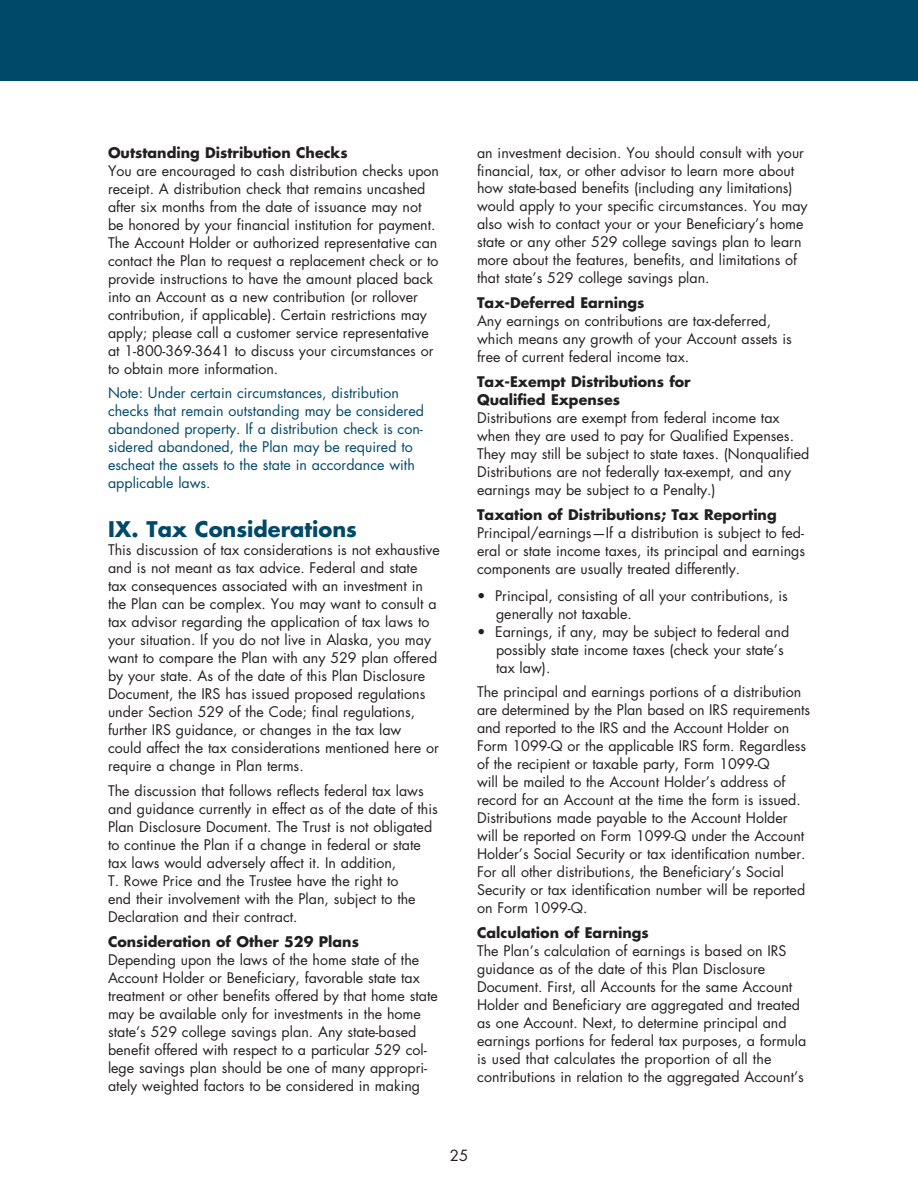
<style>
.page{position:relative;width:918px;height:1188px;background:#fff}
.page>*{position:absolute;margin:0;border:0;box-sizing:border-box;transform-origin:0 0}
.t1{font:700 21px "Futura Std";color:#004968}
.t2{font:15px "Futura Std";color:#231f20}
.t3{font:14.25px/18px "Futura Std";color:#231f20}
.t4{font:14.25px/18px "Futura Std";color:#004968}
.t5{font:700 14.25px/18px "Futura Std";color:#231f20}
</style>
<div class="page">
<div style="left:0;top:0;width:918px;height:81px;background:#004968"></div>
<p class="t5" style="left:108px;top:143px;width:241px">Outstanding Distribution Checks</p>
<p class="t3" style="left:108px;top:161px;width:333px">You are encouraged to cash distribution checks upon receipt. A distribution check that remains uncashed after six months from the date of issuance may not be honored by your financial institution for payment.<br>The Account Holder or authorized representative can contact the Plan to request a replacement check or to provide instructions to have the amount placed back into an Account as a new contribution (or rollover contribution, if applicable). Certain restrictions may apply; please call a customer service representative at 1-800-369-3641 to discuss your circumstances or to obtain more information.</p>
<p class="t4" style="left:108px;top:384px;width:317px">Note: Under certain circumstances, distribution checks that remain outstanding may be considered abandoned property. If a distribution check is con&shy;sidered abandoned, the Plan may be required to escheat the assets to the state in accordance with applicable laws.</p>
<h1 class="t1" style="left:108px;top:515px;width:251px">IX. Tax Considerations</h1>
<p class="t3" style="left:108px;top:541px;width:333px">This discussion of tax considerations is not exhaustive and is not meant as tax advice. Federal and state<br>tax consequences associated with an investment in the Plan can be complex. You may want to consult a tax advisor regarding the application of tax laws to your situation. If you do not live in Alaska, you may want to compare the Plan with any 529 plan offered by your state. As of the date of this Plan Disclosure Document, the IRS has issued proposed regulations under Section 529 of the Code; final regulations, further IRS guidance, or changes in the tax law<br>could affect the tax considerations mentioned here or require a change in Plan terms.</p>
<p class="t3" style="left:108px;top:782px;width:331px">The discussion that follows reflects federal tax laws and guidance currently in effect as of the date of this Plan Disclosure Document. The Trust is not obligated to continue the Plan if a change in federal or state tax laws would adversely affect it. In addition,<br>T. Rowe Price and the Trustee have the right to<br>end their involvement with the Plan, subject to the Declaration and their contract.</p>
<p class="t5" style="left:108px;top:932px;width:253px">Consideration of Other 529 Plans</p>
<p class="t3" style="left:108px;top:950px;width:331px">Depending upon the laws of the home state of the Account Holder or Beneficiary, favorable state tax treatment or other benefits offered by that home state may be available only for investments in the home state’s 529 college savings plan. Any state-based benefit offered with respect to a particular 529 col&shy;lege savings plan should be one of many appropri&shy;ately weighted factors to be considered in making</p>
<p class="t3" style="left:477px;top:143px;width:332px">an investment decision. You should consult with your financial, tax, or other advisor to learn more about how state-based benefits (including any limitations) would apply to your specific circumstances. You may also wish to contact your or your Beneficiary’s home state or any other 529 college savings plan to learn more about the features, benefits, and limitations of that state’s 529 college savings plan.</p>
<p class="t5" style="left:477px;top:294px;width:169px">Tax-Deferred Earnings</p>
<p class="t3" style="left:477px;top:312px;width:316px">Any earnings on contributions are tax-deferred, which means any growth of your Account assets is free of current federal income tax.</p>
<p class="t5" style="left:477px;top:372px;width:215px">Tax-Exempt Distributions for<br>Qualified Expenses</p>
<p class="t3" style="left:477px;top:409px;width:334px">Distributions are exempt from federal income tax when they are used to pay for Qualified Expenses.<br>They may still be subject to state taxes. (Nonqualified Distributions are not federally tax-exempt, and any earnings may be subject to a Penalty.)</p>
<p class="t5" style="left:477px;top:505px;width:301px">Taxation of Distributions; Tax Reporting</p>
<p class="t3" style="left:477px;top:524px;width:330px;text-align:justify">Principal/earnings—If a distribution is subject to fed&shy;eral or state income taxes, its principal and earnings components are usually treated differently.</p>
<p class="t3" style="left:496px;top:587px;width:293px;text-indent:-19px">• Principal, consisting of all your contributions, is generally not taxable.</p>
<p class="t3" style="left:496px;top:623px;width:295px;text-indent:-19px">• Earnings, if any, may be subject to federal and possibly state income taxes (check your state’s tax law).</p>
<p class="t3" style="left:477px;top:683px;width:334px">The principal and earnings portions of a distribution are determined by the Plan based on IRS requirements and reported to the IRS and the Account Holder on Form 1099-Q or the applicable IRS form. Regardless of the recipient or taxable party, Form 1099-Q<br>will be mailed to the Account Holder’s address of record for an Account at the time the form is issued.<br>Distributions made payable to the Account Holder will be reported on Form 1099-Q under the Account Holder’s Social Security or tax identification number.<br>For all other distributions, the Beneficiary’s Social Security or tax identification number will be reported on Form 1099-Q.</p>
<p class="t5" style="left:477px;top:924px;width:173px">Calculation of Earnings</p>
<p class="t3" style="left:477px;top:942px;width:331px">The Plan’s calculation of earnings is based on IRS guidance as of the date of this Plan Disclosure Document. First, all Accounts for the same Account Holder and Beneficiary are aggregated and treated as one Account. Next, to determine principal and earnings portions for federal tax purposes, a formula is used that calculates the proportion of all the contributions in relation to the aggregated Account’s</p>
<p class="t2" style="left:450px;top:1146px;width:20px">25</p>
</div>
